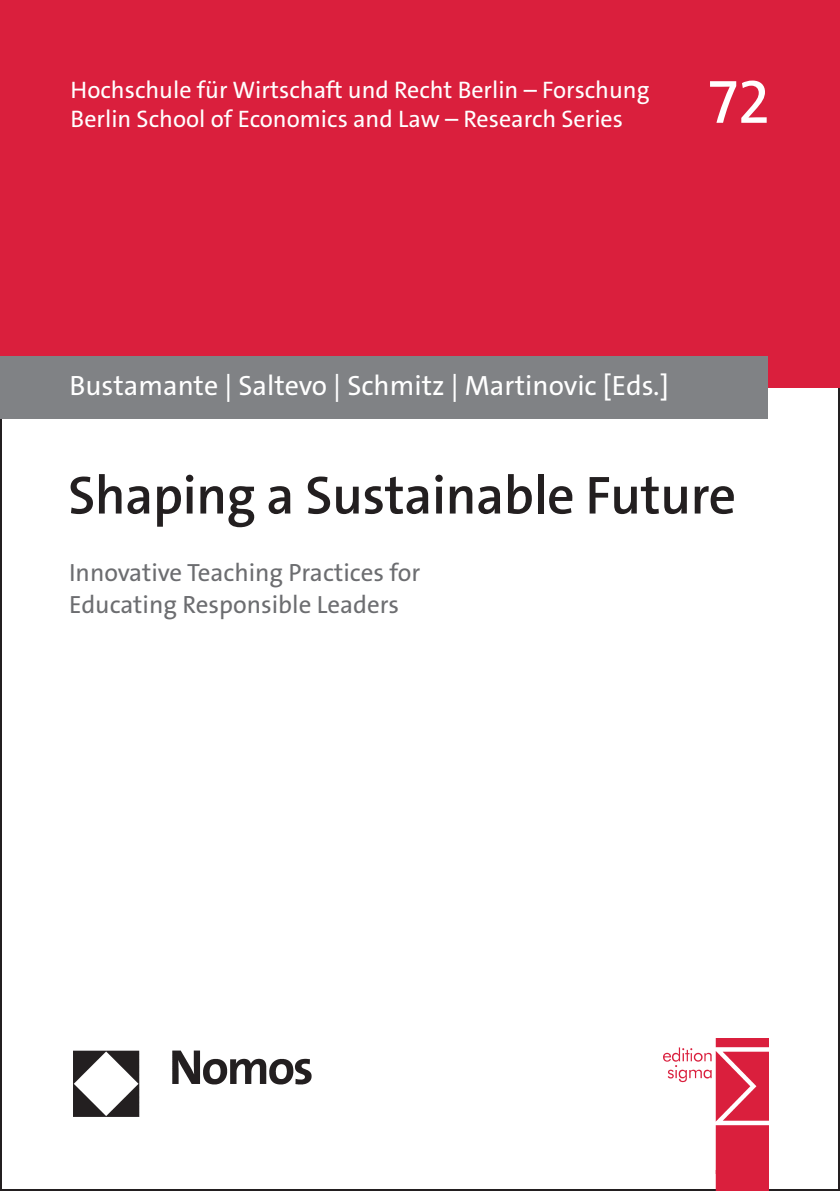
<style>
.page{position:relative;width:840px;height:1191px;background:#fff}
.page>*{position:absolute;margin:0;border:0;box-sizing:border-box;transform-origin:0 0}
.t1{font:64px "The Sans C5";color:#fff}
.t2{font:600 54px "The Sans C5";letter-spacing:-.01em;color:#231f20}
.t3{font:28px "The Sans C5";color:#fff}
.t4{font:25px/32px "The Sans Os F";color:#6c6d70}
.t5{font:24px/28.8px "The Sans C5";color:#fff}
</style>
<div class="page">
<div style="left:0;top:0;width:839px;height:387px;background:#da1f3d"></div>
<div style="left:0;top:356px;width:767px;height:63px;background:#808285"></div>
<img style="left:663px;top:1038px;width:104px;height:132px">
<img style="left:662px;top:1170px;width:105px;height:21px">
<img style="left:73px;top:1050px;width:239px;height:67px">
<p class="t5" style="left:71px;top:76px;width:580px">Hochschule für Wirtschaft und Recht Berlin – Forschung<br>Berlin School of Economics and Law – Research Series</p>
<h1 class="t1" style="left:708px;top:60px;width:63px">72</h1>
<p class="t3" style="left:69px;top:367px;width:600px">Bustamante | Saltevo | Schmitz | Martinovic [Eds.]</p>
<h2 class="t2" style="left:68px;top:460px;width:669px">Shaping a Sustainable Future</h2>
<p class="t4" style="left:69px;top:556px;width:353px">Innovative Teaching Practices for<br>Educating Responsible Leaders</p>
</div>
